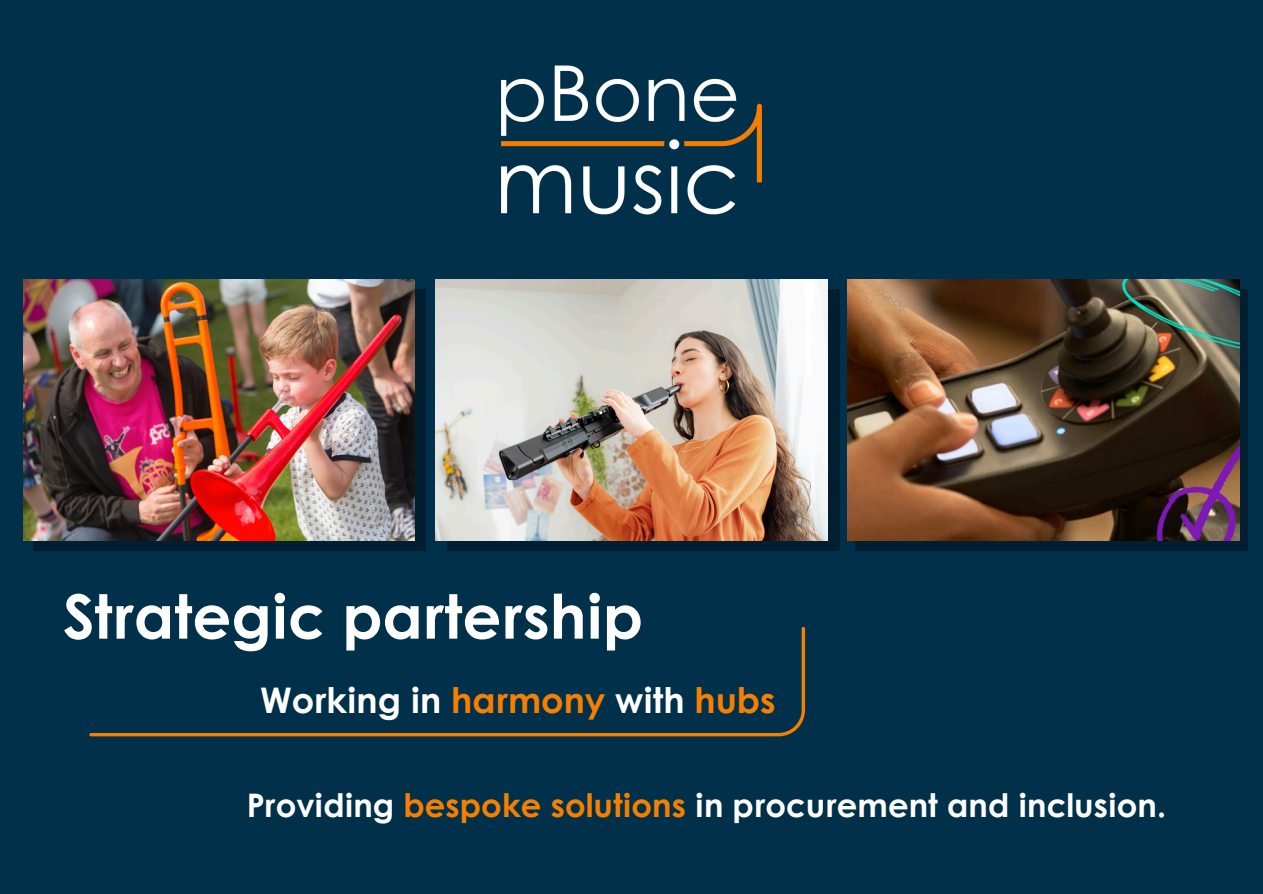
<style>
.page{position:relative;width:1263px;height:894px;background:#fff}
.page>*{position:absolute;margin:0;border:0;box-sizing:border-box;transform-origin:0 0}
.t1{font:700 61.05px "Century Gothic";color:#fff}
.t2{font:700 35.25px "Century Gothic";color:#fff}
.t3{font:700 32.4px "Century Gothic";color:#fff}
.s1{color:#f67f00}
</style>
<div class="page">
<div style="left:0;top:0;width:1263px;height:893px;background:#01304a"></div>
<img style="left:501px;top:65px;width:261px;height:150px">
<svg style="left:89px;top:626px;width:717px;height:111px"></svg>
<div style="left:33px;top:289px;width:392px;height:262px;background:#011f30"></div>
<img style="left:23px;top:279px;width:392px;height:261px">
<div style="left:855px;top:289px;width:392px;height:262px;background:#011f30"></div>
<img style="left:848px;top:279px;width:391px;height:261px">
<div style="left:447px;top:289px;width:392px;height:262px;background:#011f30"></div>
<img style="left:436px;top:279px;width:391px;height:261px">
<p class="t1" style="left:62px;top:570px;width:582px">Strategic partership</p>
<p class="t2" style="left:260px;top:673px;width:517px">Working in <span class="s1">harmony</span> with <span class="s1">hubs</span></p>
<p class="t3" style="left:247px;top:780px;width:921px">Providing <span class="s1">bespoke solutions</span> in procurement and inclusion.</p>
</div>
